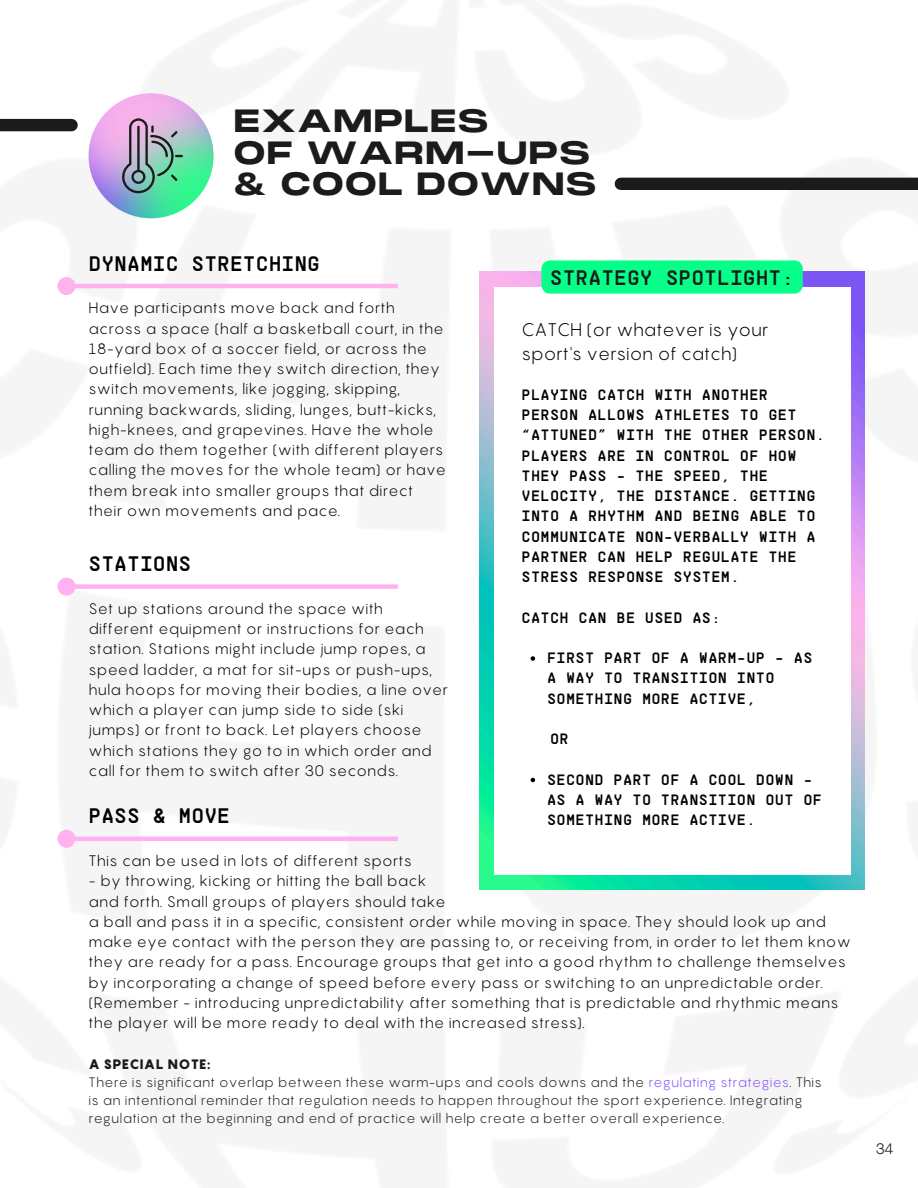
<style>
.page{position:relative;width:918px;height:1188px;background:#fff}
.page>*{position:absolute;margin:0;border:0;box-sizing:border-box;transform-origin:0 0}
.t1{font:700 31.5px/31.5px "Monument Extended";color:#1c1a1b}
.t2{font:500 21px "Supply";color:#000}
.t3{font:500 21px "Supply";color:#1c1a1b}
.t4{font:18px/24.8px "Pangram";color:#000}
.t5{font:15px/20.2px "Pangram";letter-spacing:.02em;color:#000}
.t6{font:500 15px/20.2px "Supply";letter-spacing:.02em;color:#000}
.t7{font:15px "PP Pangram Sans";color:#1c1a1b}
.t8{font:13.5px/18px "Pangram";letter-spacing:.02em;color:#1c1a1b}
.s1{font-weight:900}
.s2{color:#804ffb}
</style>
<div class="page">
<hr style="left:74px;top:284px;width:324px;height:4px;background:#ffb2ef">
<div style="left:60px;top:279px;width:13px;height:14px;background:#ffb2ef;border-radius:50%"></div>
<div style="left:58px;top:277px;width:18px;height:18px;border:4px solid #ffb2ef;border-radius:50%"></div>
<div style="left:74px;top:584px;width:324px;height:5px;background:#ffb2ef"></div>
<div style="left:60px;top:580px;width:13px;height:13px;background:#ffb2ef;border-radius:50%"></div>
<div style="left:58px;top:578px;width:18px;height:18px;border:4px solid #ffb2ef;border-radius:50%"></div>
<hr style="left:74px;top:837px;width:324px;height:4px;background:#ffb2ef">
<div style="left:60px;top:832px;width:13px;height:14px;background:#ffb2ef;border-radius:50%"></div>
<div style="left:58px;top:830px;width:18px;height:18px;border:4px solid #ffb2ef;border-radius:50%"></div>
<img style="left:480px;top:272px;width:384px;height:617px">
<div style="left:494px;top:287px;width:356px;height:588px;background:#fff"></div>
<div style="left:542px;top:260px;width:261px;height:34px;background:#06ff88;border-radius:8px"></div>
<svg style="left:531px;top:656px;width:4px;height:5px"></svg>
<svg style="left:531px;top:778px;width:4px;height:4px"></svg>
<div style="left:621px;top:178px;width:297px;height:12px;background:#1c1a1b"></div>
<div style="left:0;top:119px;width:72px;height:12px;background:#1c1a1b"></div>
<img style="left:89px;top:93px;width:125px;height:125px;border-radius:50%">
<svg style="left:121px;top:118px;width:62px;height:75px"></svg>
<p class="t1" style="left:233px;top:108px;width:366px">EXAMPLES<br>OF WARM-UPS &amp; COOL DOWNS</p>
<p class="t2" style="left:89px;top:250px;width:233px">DYNAMIC STRETCHING</p>
<p class="t5" style="left:89px;top:298px;width:308px">Have participants move back and forth</p>
<h1 class="t5" style="left:89px;top:318px;width:359px">across a space (half a basketball court, in the 18-yard box of a soccer field, or across the outfield). Each time they switch direction, they switch movements, like jogging, skipping, running backwards, sliding, lunges, butt-kicks, high-knees, and grapevines. Have the whole team do them together (with different players calling the moves for the whole team) or have them break into smaller groups that direct</h1>
<h2 class="t5" style="left:89px;top:500px;width:253px">their own movements and pace.</h2>
<p class="t2" style="left:89px;top:551px;width:104px">STATIONS</p>
<p class="t5" style="left:89px;top:598px;width:296px">Set up stations around the space with</p>
<p class="t5" style="left:89px;top:619px;width:361px">different equipment or instructions for each station. Stations might include jump ropes, a speed ladder, a mat for sit-ups or push-ups, hula hoops for moving their bodies, a line over which a player can jump side to side (ski jumps) or front to back. Let players choose which stations they go to in which order and call for them to switch after 30 seconds.</p>
<h2 class="t2" style="left:89px;top:803px;width:143px">PASS &amp; MOVE</h2>
<p class="t5" style="left:89px;top:850px;width:325px">This can be used in lots of different sports</p>
<h3 class="t5" style="left:89px;top:871px;width:339px">- by throwing, kicking or hitting the ball back</h3>
<h4 class="t5" style="left:89px;top:891px;width:358px">and forth. Small groups of players should take</h4>
<h4 class="t5" style="left:89px;top:911px;width:764px">a ball and pass it in a specific, consistent order while moving in space. They should look up and make eye contact with the person they are passing to, or receiving from, in order to let them know they are ready for a pass. Encourage groups that get into a good rhythm to challenge themselves by incorporating a change of speed before every pass or switching to an unpredictable order. (Remember - introducing unpredictability after something that is predictable and rhythmic means the player will be more ready to deal with the increased stress).</h4>
<p class="t3" style="left:550px;top:264px;width:246px">STRATEGY SPOTLIGHT:</p>
<p class="t4" style="left:522px;top:317px;width:248px">CATCH (or whatever is your sport's version of catch)</p>
<h2 class="t6" style="left:522px;top:384px;width:305px">PLAYING CATCH WITH ANOTHER<br>PERSON ALLOWS ATHLETES TO GET “ATTUNED” WITH THE OTHER PERSON.<br>PLAYERS ARE IN CONTROL OF HOW<br>THEY PASS - THE SPEED, THE<br>VELOCITY, THE DISTANCE. GETTING<br>INTO A RHYTHM AND BEING ABLE TO<br>COMMUNICATE NON-VERBALLY WITH A<br>PARTNER CAN HELP REGULATE THE<br>STRESS RESPONSE SYSTEM.</h2>
<p class="t6" style="left:522px;top:607px;width:201px">CATCH CAN BE USED AS:</p>
<p class="t6" style="left:547px;top:647px;width:267px">FIRST PART OF A WARM-UP - AS<br>A WAY TO TRANSITION INTO<br>SOMETHING MORE ACTIVE,</p>
<h2 class="t6" style="left:550px;top:728px;width:20px">OR</h2>
<p class="t6" style="left:547px;top:769px;width:276px">SECOND PART OF A COOL DOWN -<br>AS A WAY TO TRANSITION OUT OF<br>SOMETHING MORE ACTIVE.</p>
<p class="t8" style="left:89px;top:1055px;width:735px"><span class="s1">A SPECIAL NOTE:<br></span>There is significant overlap between these warm-ups and cools downs and the <span class="s2">regulating strategies</span>. This is an intentional reminder that regulation needs to happen throughout the sport experience. Integrating regulation at the beginning and end of practice will help create a better overall experience.</p>
<p class="t7" style="left:876px;top:1142px;width:19px">34</p>
</div>
